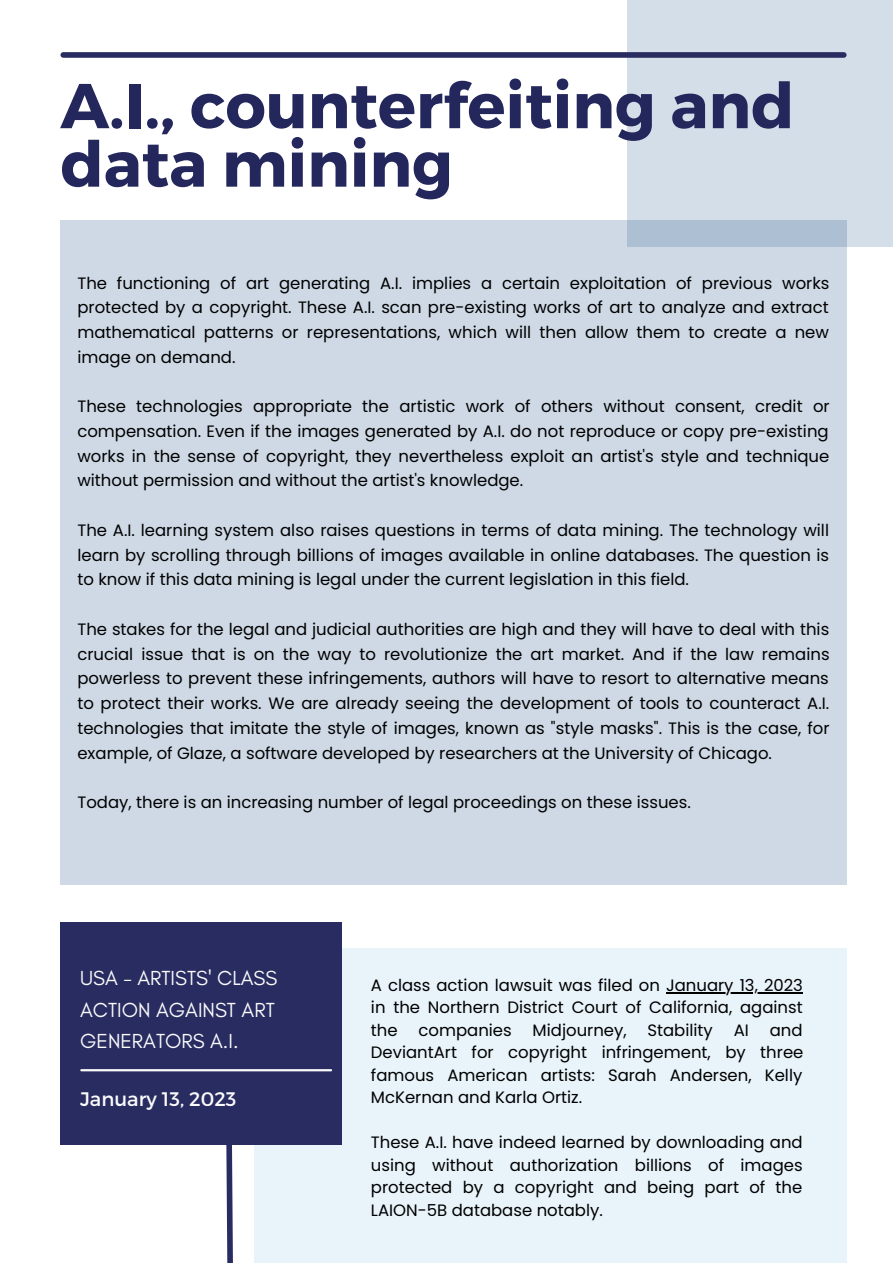
<style>
.page{position:relative;width:893px;height:1264px;background:#fff}
.page>*{position:absolute;margin:0;border:0;box-sizing:border-box;transform-origin:0 0}
.t1{font:700 63.3px/58.5px "Montserrat";color:#23275c}
.t2{font:20.7px/31.5px "Glacial Indifference";color:#fafafb}
.t3{font:19.65px "Montserrat";color:#fafafb}
.t4{font:16.5px/24.8px "Poppins";color:#000;text-align:justify}
</style>
<div class="page">
<div style="left:627px;top:0;width:265px;height:246px;background:#d4dee8"></div>
<div style="left:63px;top:52px;width:780px;height:6px;background:#292c61"></div>
<div style="left:254px;top:947px;width:592px;height:315px;background:#e8f3fa"></div>
<svg style="left:222px;top:1144px;width:14px;height:118px"></svg>
<div style="left:60px;top:922px;width:281px;height:222px;background:#292c61"></div>
<hr style="left:81px;top:1069px;width:250px;height:2px;background:#fafafb">
<div style="left:60px;top:220px;width:786px;height:664px;background:#ced9e5"></div>
<hr style="left:666px;top:992px;width:137px;height:1px;background:#000">
<h1 class="t1" style="left:60px;top:73px;width:735px">A.I., counterfeiting and data mining</h1>
<p class="t4" style="left:77px;top:270px;width:753px">The functioning of art generating A.I. implies a certain exploitation of previous works protected by a copyright. These A.I. scan pre-existing works of art to analyze and extract mathematical patterns or representations, which will then allow them to create a new image on demand.</p>
<p class="t4" style="left:77px;top:394px;width:753px">These technologies appropriate the artistic work of others without consent, credit or compensation. Even if the images generated by A.I. do not reproduce or copy pre-existing works in the sense of copyright, they nevertheless exploit an artist's style and technique without permission and without the artist's knowledge.</p>
<p class="t4" style="left:77px;top:518px;width:753px">The A.I. learning system also raises questions in terms of data mining. The technology will learn by scrolling through billions of images available in online databases. The question is to know if this data mining is legal under the current legislation in this field.</p>
<p class="t4" style="left:77px;top:616px;width:753px">The stakes for the legal and judicial authorities are high and they will have to deal with this crucial issue that is on the way to revolutionize the art market. And if the law remains powerless to prevent these infringements, authors will have to resort to alternative means to protect their works. We are already seeing the development of tools to counteract A.I. technologies that imitate the style of images, known as "style masks". This is the case, for example, of Glaze, a software developed by researchers at the University of Chicago.</p>
<p class="t4" style="left:77px;top:790px;width:615px">Today, there is an increasing number of legal proceedings on these issues.</p>
<p class="t2" style="left:80px;top:962px;width:199px">USA - ARTISTS' CLASS<br>ACTION AGAINST ART<br>GENERATORS A.I.</p>
<p class="t3" style="left:80px;top:1086px;width:158px">January 13, 2023</p>
<p class="t4" style="left:371px;top:973px;width:433px;line-height:22.5px">A class action lawsuit was filed on January 13, 2023 in the Northern District Court of California, against the</p>
<p class="t4" style="left:418px;top:1017px;width:95px">companies</p>
<p class="t4" style="left:532px;top:1017px;width:95px">Midjourney,</p>
<p class="t4" style="left:647px;top:1017px;width:67px">Stability</p>
<p class="t4" style="left:733px;top:1017px;width:17px">AI</p>
<p class="t4" style="left:371px;top:1018px;width:434px;line-height:22.5px;text-indent:399px">and DeviantArt for copyright infringement, by three famous American artists: Sarah Andersen, Kelly McKernan and Karla Ortiz.</p>
<p class="t4" style="left:371px;top:1131px;width:433px;line-height:22.5px">These A.I. have indeed learned by downloading and using without authorization billions of images protected by a copyright and being part of the LAION-5B database notably.</p>
</div>
